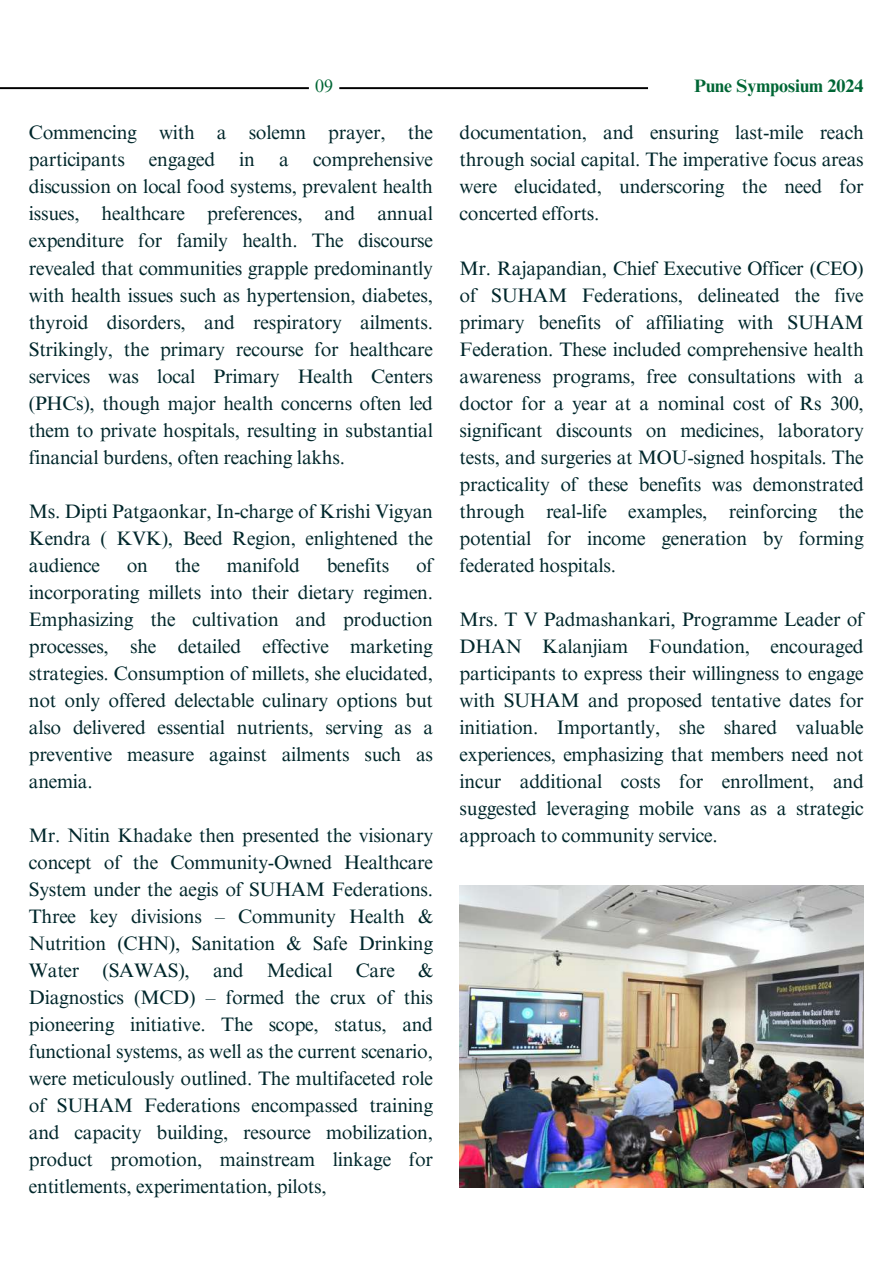
<style>
.page{position:relative;width:893px;height:1264px;background:#fff}
.page>*{position:absolute;margin:0;border:0;box-sizing:border-box;transform-origin:0 0}
.t1{font:19.5px/27px "Times NRMT Pro";letter-spacing:-.015em;color:#00272b;text-align:justify}
.t2{font:700 18px "Times NRMT Pro";color:#006635}
.t3{font:18px "Times NRMT Pro";color:#006635}
</style>
<div class="page">
<svg style="left:0;top:87px;width:648px;height:2px"></svg>
<img style="left:459px;top:885px;width:404px;height:302px">
<p class="t3" style="left:315px;top:79px;width:20px">09</p>
<p class="t2" style="left:694px;top:79px;width:171px">Pune Symposium 2024</p>
<p class="t1" style="left:29px;top:122px;width:405px">Commencing with a solemn prayer, the participants engaged in a comprehensive discussion on local food systems, prevalent health issues, healthcare preferences, and annual expenditure for family health. The discourse revealed that communities grapple predominantly with health issues such as hypertension, diabetes, thyroid disorders, and respiratory ailments.<br>Strikingly, the primary recourse for healthcare services was local Primary Health Centers (PHCs), though major health concerns often led them to private hospitals, resulting in substantial financial burdens, often reaching lakhs.</p>
<p class="t1" style="left:29px;top:500px;width:405px">Ms. Dipti Patgaonkar, In-charge of Krishi Vigyan Kendra ( KVK), Beed Region, enlightened the audience</p>
<p class="t1" style="left:459px;top:122px;width:405px">documentation, and ensuring last-mile reach through social capital. The imperative focus areas were elucidated, underscoring the need for concerted efforts.</p>
<p class="t1" style="left:459px;top:257px;width:405px">Mr. Rajapandian, Chief Executive Officer (CEO) of SUHAM Federations, delineated the five primary benefits of affiliating with SUHAM Federation. These included comprehensive health awareness programs, free consultations with a doctor for a year at a nominal cost of Rs 300, significant discounts on medicines, laboratory tests, and surgeries at MOU-signed hospitals. The practicality of these benefits was demonstrated through real-life examples, reinforcing the potential for income generation by forming federated hospitals.</p>
<p class="t1" style="left:459px;top:608px;width:405px">Mrs. T V Padmashankari, Programme Leader of DHAN Kalanjiam Foundation, encouraged participants to express their willingness to engage with SUHAM and proposed tentative dates for initiation. Importantly, she shared valuable experiences, emphasizing that members need not incur additional costs for enrollment, and suggested leveraging mobile vans as a strategic approach to community service.</p>
<p class="t1" style="left:127px;top:554px;width:23px">on</p>
<p class="t1" style="left:175px;top:554px;width:27px">the</p>
<p class="t1" style="left:227px;top:554px;width:75px">manifold</p>
<p class="t1" style="left:327px;top:554px;width:64px">benefits</p>
<p class="t1" style="left:29px;top:554px;width:405px;text-indent:387px">of incorporating millets into their dietary regimen.<br>Emphasizing the cultivation and production processes, she detailed effective marketing strategies. Consumption of millets, she elucidated, not only offered delectable culinary options but also delivered essential nutrients, serving as a preventive measure against ailments such as anemia.</p>
<p class="t1" style="left:29px;top:824px;width:405px">Mr. Nitin Khadake then presented the visionary concept of the Community-Owned Healthcare System under the aegis of SUHAM Federations.<br>Three key divisions – Community Health &amp; Nutrition (CHN), Sanitation &amp; Safe Drinking Water (SAWAS), and Medical Care &amp; Diagnostics (MCD) – formed the crux of this pioneering initiative. The scope, status, and functional systems, as well as the current scenario, were meticulously outlined. The multifaceted role of SUHAM Federations encompassed training and capacity building, resource mobilization, product promotion, mainstream linkage for entitlements, experimentation, pilots,</p>
</div>
